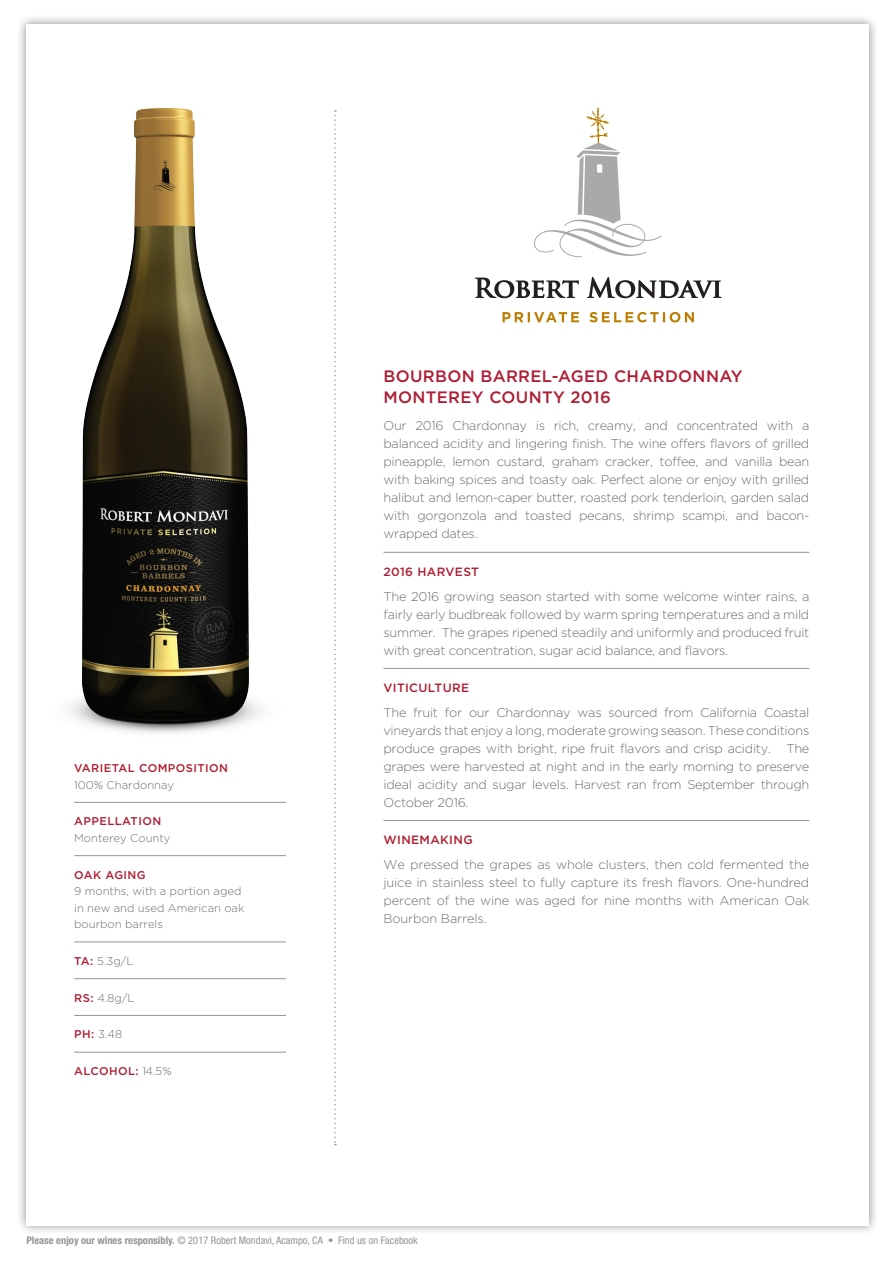
<style>
.page{position:relative;width:893px;height:1263px;background:#fff}
.page>*{position:absolute;margin:0;border:0;box-sizing:border-box;transform-origin:0 0}
.t1{font:500 16.5px/21px "Gotham";letter-spacing:.02em;color:#ae1d33}
.t2{font:300 12.75px/18px "Gotham";letter-spacing:-.02em;color:#6c6d70;text-align:justify}
.t3{font:500 12px "Gotham";letter-spacing:.03em;color:#ae1d33}
.t4{font:300 11.25px/16.5px "Gotham";color:#6c6d70}
.t5{font:500 11.25px "Gotham";letter-spacing:.04em;color:#ae1d33}
.t6{font:condensed 10.5px "Helvetica Neue";color:#939598}
.s1{font-weight:500;color:#ae1d33}
.s2{font-weight:300;color:#6c6d70}
.s3{font-weight:700}
</style>
<div class="page">
<div style="left:17px;top:15px;width:862px;height:1220px;background:#231f20;opacity:.5"></div>
<div style="left:26px;top:24px;width:843px;height:1201px;background:#fff"></div>
<svg style="left:534px;top:107px;width:128px;height:150px"></svg>
<svg style="left:502px;top:312px;width:192px;height:10px"></svg>
<svg style="left:475px;top:278px;width:104px;height:20px"></svg>
<svg style="left:587px;top:277px;width:134px;height:21px"></svg>
<img style="left:70px;top:108px;width:216px;height:694px">
<hr style="left:383px;top:552px;width:426px;height:1px;background:#939598">
<hr style="left:383px;top:668px;width:426px;height:1px;background:#939598">
<hr style="left:383px;top:820px;width:426px;height:1px;background:#939598">
<hr style="left:74px;top:802px;width:212px;height:1px;background:#939598">
<hr style="left:74px;top:855px;width:212px;height:1px;background:#939598">
<hr style="left:74px;top:941px;width:212px;height:1px;background:#939598">
<hr style="left:74px;top:978px;width:212px;height:1px;background:#939598">
<hr style="left:74px;top:1015px;width:212px;height:1px;background:#939598">
<hr style="left:74px;top:1052px;width:212px;height:1px;background:#939598">
<svg style="left:334px;top:110px;width:2px;height:1035px"></svg>
<p class="t5" style="left:74px;top:762px;width:155px">VARIETAL COMPOSITION</p>
<p class="t4" style="left:74px;top:776px;width:102px">100% Chardonnay</p>
<p class="t5" style="left:74px;top:815px;width:89px">APPELLATION</p>
<p class="t4" style="left:74px;top:829px;width:98px">Monterey County</p>
<p class="t5" style="left:74px;top:868px;width:73px">OAK AGING</p>
<p class="t4" style="left:74px;top:883px;width:172px">9 months, with a portion aged in new and used American oak bourbon barrels</p>
<p class="t4" style="left:74px;top:952px;width:61px"><span class="s1">TA:</span> 5.3g/L</p>
<p class="t4" style="left:74px;top:989px;width:62px"><span class="s1">RS:</span> 4.8g/L</p>
<p class="t4" style="left:74px;top:1026px;width:49px"><span class="s1">PH:</span> 3.48</p>
<p class="t5" style="left:74px;top:1065px;width:99px">ALCOHOL: <span class="s2">14.5%</span></p>
<p class="t1" style="left:383px;top:365px;width:361px">BOURBON BARREL-AGED CHARDONNAY<br>MONTEREY COUNTY 2016</p>
<p class="t2" style="left:383px;top:417px;width:427px">Our 2016 Chardonnay is rich, creamy, and concentrated with a balanced acidity and lingering finish. The wine offers flavors of grilled pineapple, lemon custard, graham cracker, toffee, and vanilla bean with baking spices and toasty oak. Perfect alone or enjoy with grilled halibut and lemon-caper butter, roasted pork tenderloin, garden salad with gorgonzola and toasted pecans, shrimp scampi, and bacon&shy;wrapped dates.</p>
<p class="t3" style="left:383px;top:565px;width:97px">2016 HARVEST</p>
<p class="t2" style="left:383px;top:587px;width:427px">The 2016 growing season started with some welcome winter rains, a fairly early budbreak followed by warm spring temperatures and a mild summer. The grapes ripened steadily and uniformly and produced fruit with great concentration, sugar acid balance, and flavors.</p>
<p class="t3" style="left:383px;top:681px;width:87px">VITICULTURE</p>
<p class="t2" style="left:383px;top:703px;width:427px">The fruit for our Chardonnay was sourced from California Coastal vineyards that enjoy a long, moderate growing season. These conditions produce grapes with bright, ripe fruit flavors and crisp acidity. The grapes were harvested at night and in the early morning to preserve ideal acidity and sugar levels. Harvest ran from September through October 2016.</p>
<p class="t3" style="left:383px;top:833px;width:91px">WINEMAKING</p>
<p class="t2" style="left:383px;top:855px;width:427px">We pressed the grapes as whole clusters, then cold fermented the juice in stainless steel to fully capture its fresh flavors. One-hundred percent of the wine was aged for nine months with American Oak Bourbon Barrels.</p>
<p class="t6" style="left:26px;top:1234px;width:393px"><span class="s3">Please enjoy our wines responsibly.</span> © 2017 Robert Mondavi, Acampo, CA • Find us on Facebook</p>
</div>
